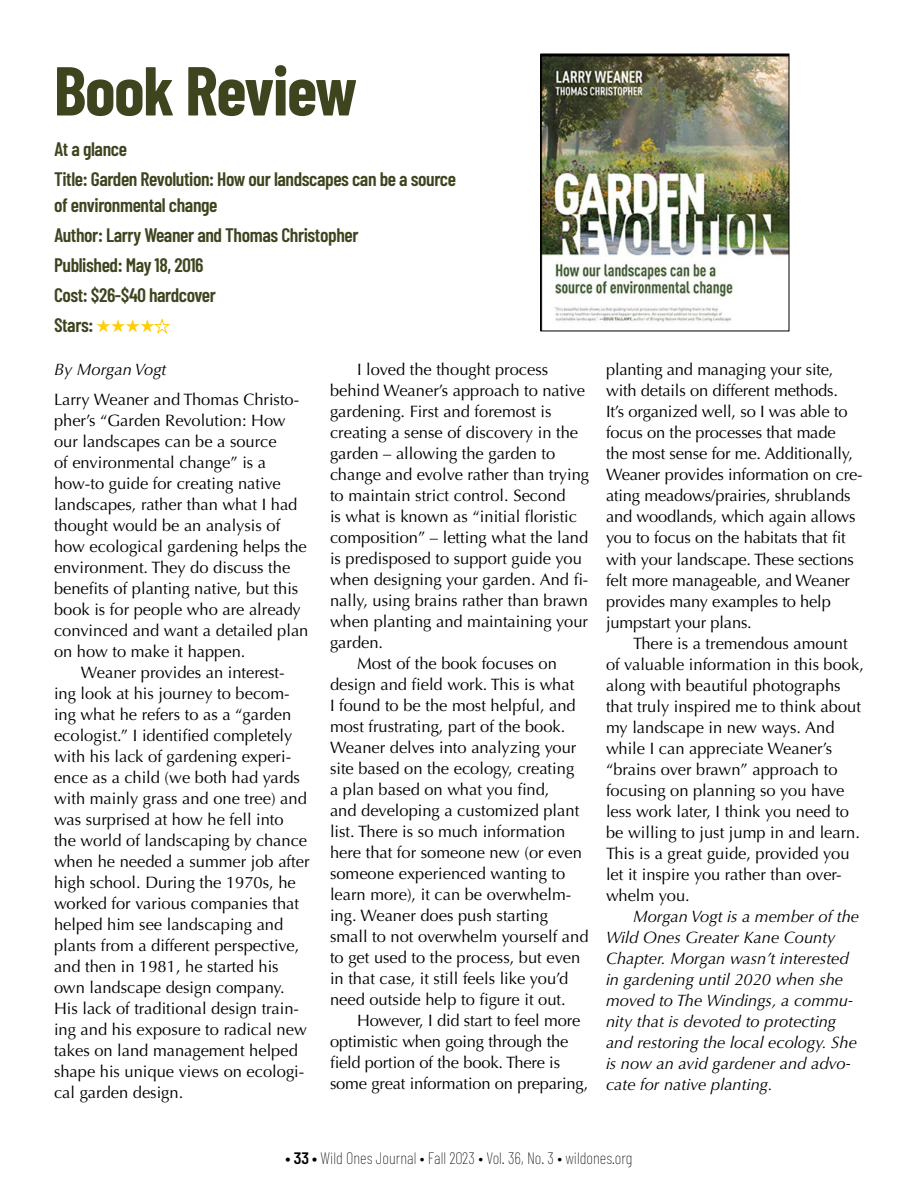
<style>
.page{position:relative;width:918px;height:1188px;background:#fff}
.page>*{position:absolute;margin:0;border:0;box-sizing:border-box;transform-origin:0 0}
.t1{font:700 69px "Barlow Condensed";letter-spacing:-.02em;color:#3d441e}
.t2{font:600 19.5px/30px "Barlow Condensed";letter-spacing:-.02em;color:#3d441e}
.t3{font:16.5px/21px "Optima";color:#000}
.t4{font:italic 16.5px/21px "Optima";color:#000}
.t5{font:100 16.5px "Barlow Condensed";color:#000}
.s1{color:#ffce06}
.s2{font-weight:600}
</style>
<div class="page">
<img style="left:543px;top:56px;width:244px;height:266px">
<div style="left:541px;top:54px;width:248px;height:277px;border:1px solid #000"></div>
<h1 class="t1" style="left:54px;top:48px;width:305px">Book Review</h1>
<p class="t2" style="left:54px;top:134px;width:404px">At a glance<br>Title: Garden Revolution: How our landscapes can be a source</p>
<p class="t2" style="left:54px;top:189px;width:306px">of environmental change<br>Author: Larry Weaner and Thomas Christopher<br>Published: May 18, 2016<br>Cost: $26-$40 hardcover<br>Stars: <span class="s1">★★★★★</span></p>
<p class="t4" style="left:54px;top:359px;width:114px">By Morgan Vogt</p>
<p class="t3" style="left:54px;top:389px;width:256px">Larry Weaner and Thomas Christo&shy;pher’s “Garden Revolution: How our landscapes can be a source<br>of environmental change” is a how-to guide for creating native landscapes, rather than what I had thought would be an analysis of how ecological gardening helps the environment. They do discuss the benefits of planting native, but this book is for people who are already convinced and want a detailed plan on how to make it happen.</p>
<p class="t3" style="left:54px;top:662px;width:257px;text-indent:27px">Weaner provides an interest&shy;ing look at his journey to becom&shy;ing what he refers to as a “garden ecologist.” I identified completely with his lack of gardening experi&shy;ence as a child (we both had yards with mainly grass and one tree) and was surprised at how he fell into the world of landscaping by chance when he needed a summer job after high school. During the 1970s, he worked for various companies that helped him see landscaping and plants from a different perspective, and then in 1981, he started his own landscape design company.<br>His lack of traditional design train&shy;ing and his exposure to radical new takes on land management helped shape his unique views on ecologi&shy;cal garden design.</p>
<p class="t3" style="left:357px;top:359px;width:193px">I loved the thought process</p>
<p class="t3" style="left:330px;top:380px;width:257px">behind Weaner’s approach to native</p>
<p class="t3" style="left:330px;top:401px;width:223px">gardening. First and foremost is</p>
<p class="t3" style="left:330px;top:422px;width:250px">creating a sense of discovery in the</p>
<p class="t3" style="left:330px;top:443px;width:227px">garden – allowing the garden to</p>
<p class="t3" style="left:330px;top:464px;width:261px">change and evolve rather than trying</p>
<p class="t3" style="left:330px;top:485px;width:237px">to maintain strict control. Second</p>
<p class="t3" style="left:330px;top:506px;width:249px">is what is known as “initial floristic</p>
<p class="t3" style="left:330px;top:527px;width:260px">composition” – letting what the land</p>
<p class="t3" style="left:330px;top:548px;width:253px">is predisposed to support guide you</p>
<p class="t3" style="left:330px;top:569px;width:260px">when designing your garden. And fi-</p>
<p class="t3" style="left:330px;top:590px;width:260px">nally, using brains rather than brawn</p>
<p class="t3" style="left:330px;top:611px;width:260px">when planting and maintaining your</p>
<p class="t3" style="left:330px;top:632px;width:55px">garden.</p>
<p class="t3" style="left:357px;top:654px;width:201px">Most of the book focuses on</p>
<p class="t3" style="left:330px;top:675px;width:246px">design and field work. This is what</p>
<p class="t3" style="left:330px;top:696px;width:247px">I found to be the most helpful, and</p>
<p class="t3" style="left:330px;top:717px;width:237px">most frustrating, part of the book.</p>
<p class="t3" style="left:330px;top:738px;width:248px">Weaner delves into analyzing your</p>
<p class="t3" style="left:330px;top:759px;width:246px">site based on the ecology, creating</p>
<p class="t3" style="left:330px;top:780px;width:221px">a plan based on what you find,</p>
<p class="t3" style="left:330px;top:801px;width:251px">and developing a customized plant</p>
<p class="t3" style="left:330px;top:822px;width:237px">list. There is so much information</p>
<p class="t3" style="left:330px;top:843px;width:253px">here that for someone new (or even</p>
<p class="t3" style="left:330px;top:864px;width:237px">someone experienced wanting to</p>
<p class="t3" style="left:330px;top:885px;width:243px">learn more), it can be overwhelm-</p>
<p class="t3" style="left:330px;top:906px;width:219px">ing. Weaner does push starting</p>
<p class="t3" style="left:330px;top:927px;width:260px">small to not overwhelm yourself and</p>
<p class="t3" style="left:330px;top:948px;width:252px">to get used to the process, but even</p>
<p class="t3" style="left:330px;top:969px;width:240px">in that case, it still feels like you’d</p>
<p class="t3" style="left:330px;top:990px;width:237px">need outside help to figure it out.</p>
<p class="t3" style="left:357px;top:1011px;width:225px">However, I did start to feel more</p>
<p class="t3" style="left:330px;top:1032px;width:240px">optimistic when going through the</p>
<p class="t3" style="left:330px;top:1053px;width:232px">field portion of the book. There is</p>
<p class="t3" style="left:330px;top:1074px;width:260px">some great information on preparing,</p>
<p class="t3" style="left:606px;top:360px;width:258px">planting and managing your site, with details on different methods.<br>It’s organized well, so I was able to focus on the processes that made<br>the most sense for me. Additionally, Weaner provides information on cre&shy;ating meadows/prairies, shrublands and woodlands, which again allows you to focus on the habitats that fit with your landscape. These sections felt more manageable, and Weaner provides many examples to help jumpstart your plans.</p>
<p class="t3" style="left:606px;top:633px;width:259px;text-indent:27px">There is a tremendous amount of valuable information in this book, along with beautiful photographs that truly inspired me to think about my landscape in new ways. And while I can appreciate Weaner’s “brains over brawn” approach to focusing on planning so you have less work later, I think you need to be willing to just jump in and learn.<br>This is a great guide, provided you let it inspire you rather than over&shy;whelm you.</p>
<p class="t4" style="left:606px;top:906px;width:255px;text-indent:27px">Morgan Vogt is a member of the<br>Wild Ones Greater Kane County<br>Chapter. Morgan wasn’t interested in gardening until 2020 when she moved to The Windings, a commu&shy;nity that is devoted to protecting and restoring the local ecology. She is now an avid gardener and advo&shy;cate for native planting.</p>
<p class="t5" style="left:286px;top:1148px;width:348px"><span class="s2">• 33 •</span> Wild Ones Journal • Fall 2023 • Vol. 36, No. 3 • wildones.org</p>
</div>
